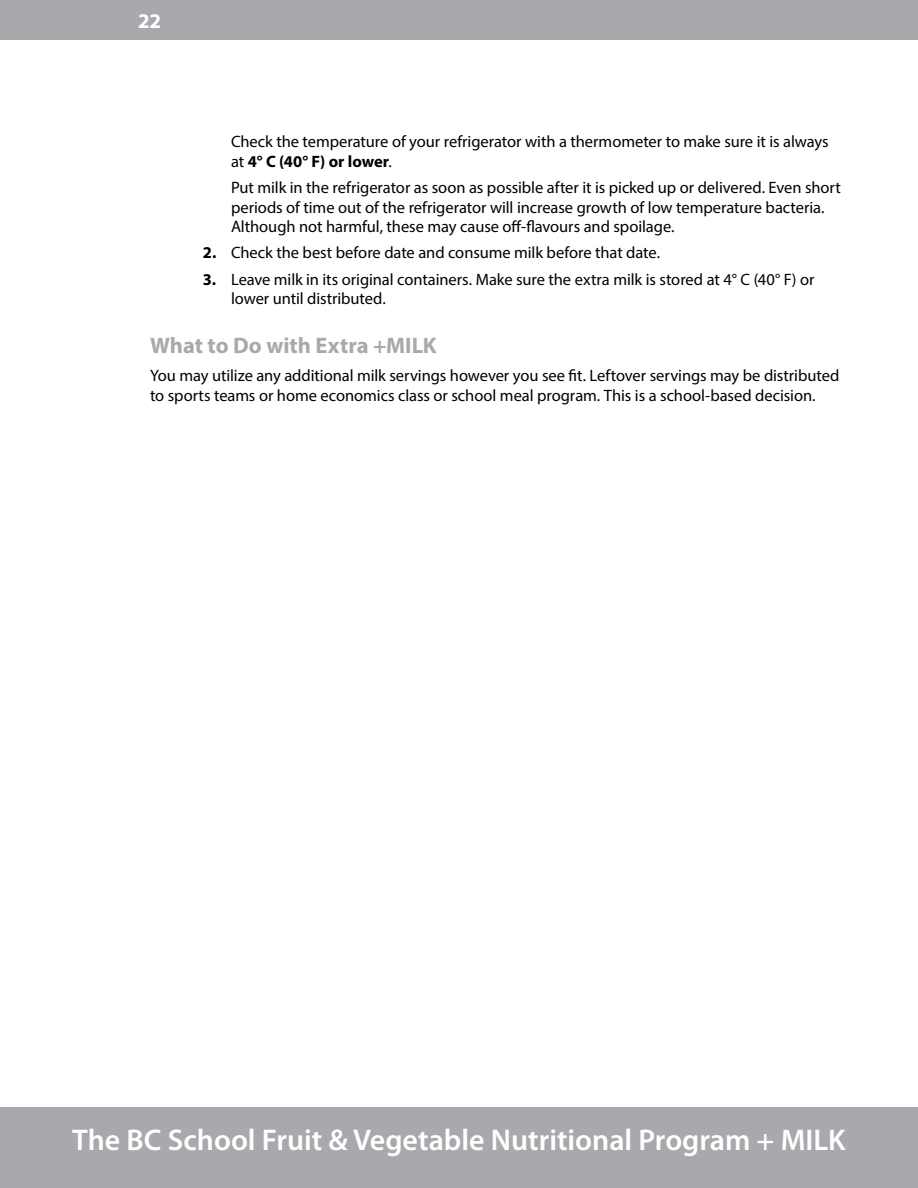
<style>
.page{position:relative;width:918px;height:1188px;background:#fff}
.page>*{position:absolute;margin:0;border:0;box-sizing:border-box;transform-origin:0 0}
.t1{font:600 30px "Myriad Pro";color:#fff}
.t2{font:700 22.5px "Myriad Pro";color:#a7a9ac}
.t3{font:700 21px "Myriad Pro";color:#fff}
.t4{font:16.5px/19.5px "Myriad Pro";letter-spacing:-.005em;color:#000}
.s1{font-weight:700}
</style>
<div class="page">
<div style="left:0;top:1107px;width:918px;height:81px;background:#a7a9ac"></div>
<div style="left:0;top:0;width:918px;height:40px;background:#a7a9ac"></div>
<p class="t3" style="left:138px;top:7px;width:25px">22</p>
<p class="t4" style="left:231px;top:132px;width:599px">Check the temperature of your refrigerator with a thermometer to make sure it is always at <span class="s1">4° C (40° F) or lower</span>.</p>
<p class="t4" style="left:231px;top:178px;width:611px">Put milk in the refrigerator as soon as possible after it is picked up or delivered. Even short periods of time out of the refrigerator will increase growth of low temperature bacteria.<br>Although not harmful, these may cause off-flavours and spoilage.</p>
<p class="t4" style="left:203px;top:243px;width:459px"><span class="s1">2.</span> Check the best before date and consume milk before that date.</p>
<p class="t4" style="left:231px;top:269px;width:585px;text-indent:-28px"><span class="s1">3.</span> Leave milk in its original containers. Make sure the extra milk is stored at 4° C (40° F) or lower until distributed.</p>
<h2 class="t2" style="left:150px;top:331px;width:288px">What to Do with Extra +MILK</h2>
<p class="t4" style="left:150px;top:366px;width:691px">You may utilize any additional milk servings however you see fit. Leftover servings may be distributed to sports teams or home economics class or school meal program. This is a school-based decision.</p>
<h1 class="t1" style="left:72px;top:1121px;width:775px">The BC School Fruit &amp; Vegetable Nutritional Program + MILK</h1>
</div>
